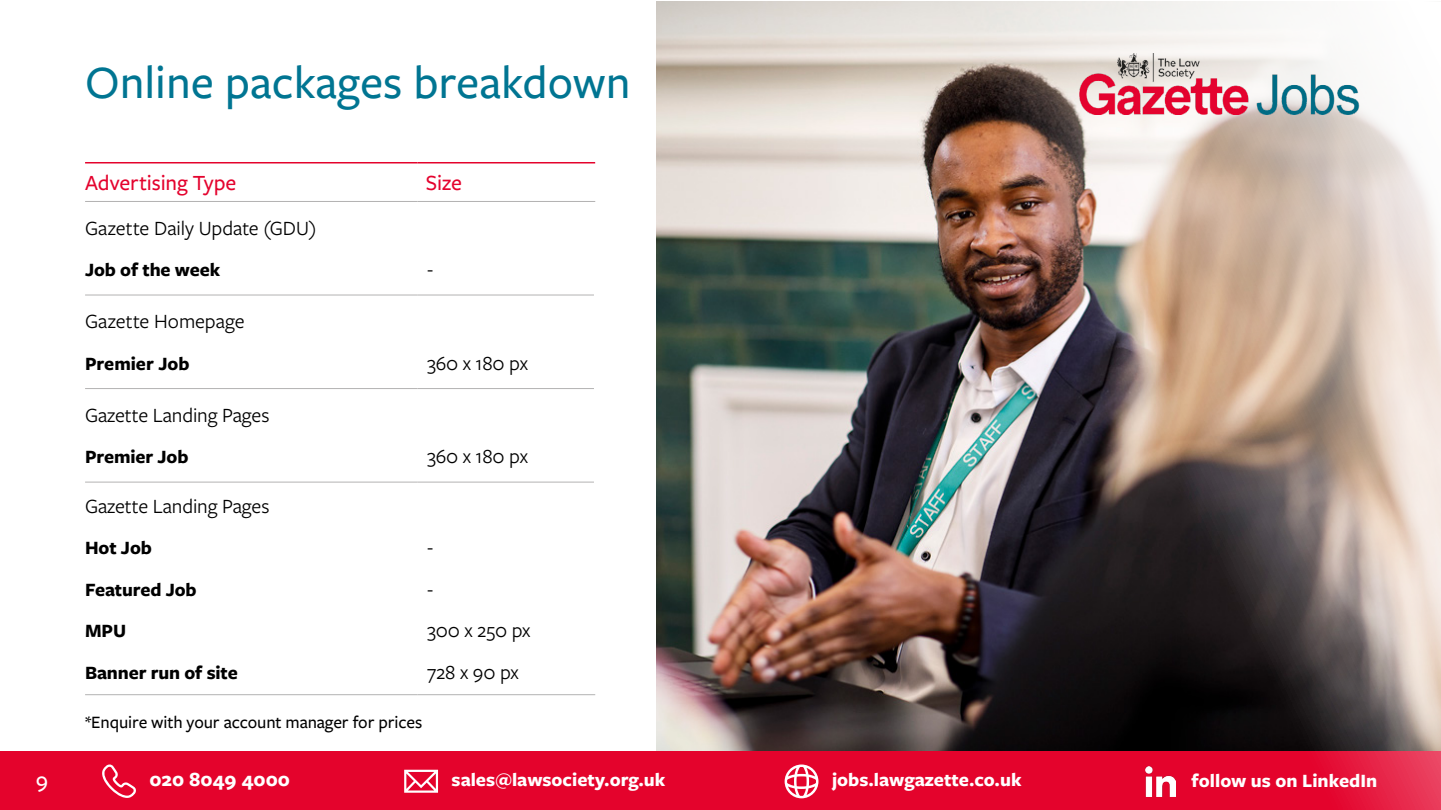
<style>
.page{position:relative;width:1441px;height:810px;background:#fff}
.page>*{position:absolute;margin:0;border:0;box-sizing:border-box;transform-origin:0 0}
.t1{font:500 48px "Freight Sans Pro";color:#007592}
.t2{font:500 24px "Freight Sans Pro";color:#fff}
.t3{font:500 22.5px "Freight Sans Pro";letter-spacing:-.005em;color:#e4032e}
.t4{font:21px/41.5px "Freight Sans Pro";letter-spacing:-.005em;color:#000}
.t5{font:700 21px "Freight Sans Pro";color:#fff}
.t6{font:700 19.5px/41.5px "Freight Sans Pro";letter-spacing:-.005em;color:#000}
.t7{font:700 19.5px "Freight Sans Pro";color:#fff}
.t8{font:500 18px "Freight Sans Pro";letter-spacing:-.005em;color:#000}
</style>
<div class="page">
<hr style="left:85px;top:201px;width:332px;height:1px;background:#b3b2b2">
<hr style="left:417px;top:201px;width:178px;height:1px;background:#b3b2b2">
<hr style="left:85px;top:295px;width:332px;height:1px;background:#b3b2b2">
<hr style="left:417px;top:295px;width:177px;height:1px;background:#b3b2b2">
<hr style="left:85px;top:162px;width:332px;height:2px;background:#e4032c">
<hr style="left:417px;top:162px;width:178px;height:2px;background:#e4032c">
<hr style="left:85px;top:388px;width:332px;height:1px;background:#b3b2b2">
<hr style="left:417px;top:388px;width:177px;height:1px;background:#b3b2b2">
<hr style="left:85px;top:482px;width:332px;height:1px;background:#b3b2b2">
<hr style="left:417px;top:482px;width:177px;height:1px;background:#b3b2b2">
<hr style="left:85px;top:694px;width:332px;height:1px;background:#b3b2b2">
<hr style="left:417px;top:694px;width:178px;height:1px;background:#b3b2b2">
<div style="left:0;top:752px;width:1440px;height:58px;background:#e4032c"></div>
<svg style="left:404px;top:770px;width:34px;height:23px"></svg>
<svg style="left:102px;top:765px;width:34px;height:33px"></svg>
<img style="left:482px;top:1px;width:958px;height:809px">
<img style="left:1078px;top:53px;width:295px;height:61px">
<h1 class="t1" style="left:85px;top:50px;width:547px">Online packages breakdown</h1>
<p class="t3" style="left:85px;top:168px;width:153px">Advertising Type</p>
<p class="t3" style="left:426px;top:168px;width:37px">Size</p>
<p class="t4" style="left:85px;top:206px;width:233px">Gazette Daily Update (GDU)</p>
<p class="t6" style="left:85px;top:248px;width:136px">Job of the week</p>
<p class="t4" style="left:427px;top:248px;width:8px">-</p>
<p class="t4" style="left:85px;top:300px;width:161px">Gazette Homepage</p>
<p class="t6" style="left:85px;top:342px;width:106px">Premier Job</p>
<p class="t4" style="left:427px;top:341px;width:103px">360 x 180 px</p>
<p class="t4" style="left:85px;top:393px;width:186px">Gazette Landing Pages</p>
<p class="t6" style="left:85px;top:435px;width:105px">Premier Job</p>
<p class="t4" style="left:427px;top:435px;width:103px">360 x 180 px</p>
<p class="t4" style="left:85px;top:484px;width:186px">Gazette Landing Pages</p>
<p class="t6" style="left:85px;top:526px;width:154px">Hot Job<br>Featured Job<br>MPU<br>Banner run of site</p>
<p class="t4" style="left:427px;top:526px;width:105px">-<br>-<br>300 x 250 px<br>728 x 90 px</p>
<p class="t8" style="left:85px;top:710px;width:338px">*Enquire with your account manager for prices</p>
<p class="t2" style="left:36px;top:765px;width:14px">9</p>
<p class="t5" style="left:149px;top:764px;width:142px">020 8049 4000</p>
<p class="t7" style="left:451px;top:766px;width:215px">sales@lawsociety.org.uk</p>
<p class="t7" style="left:832px;top:766px;width:191px">jobs.lawgazette.co.uk</p>
<p class="t7" style="left:1191px;top:767px;width:187px">follow us on LinkedIn</p>
</div>
